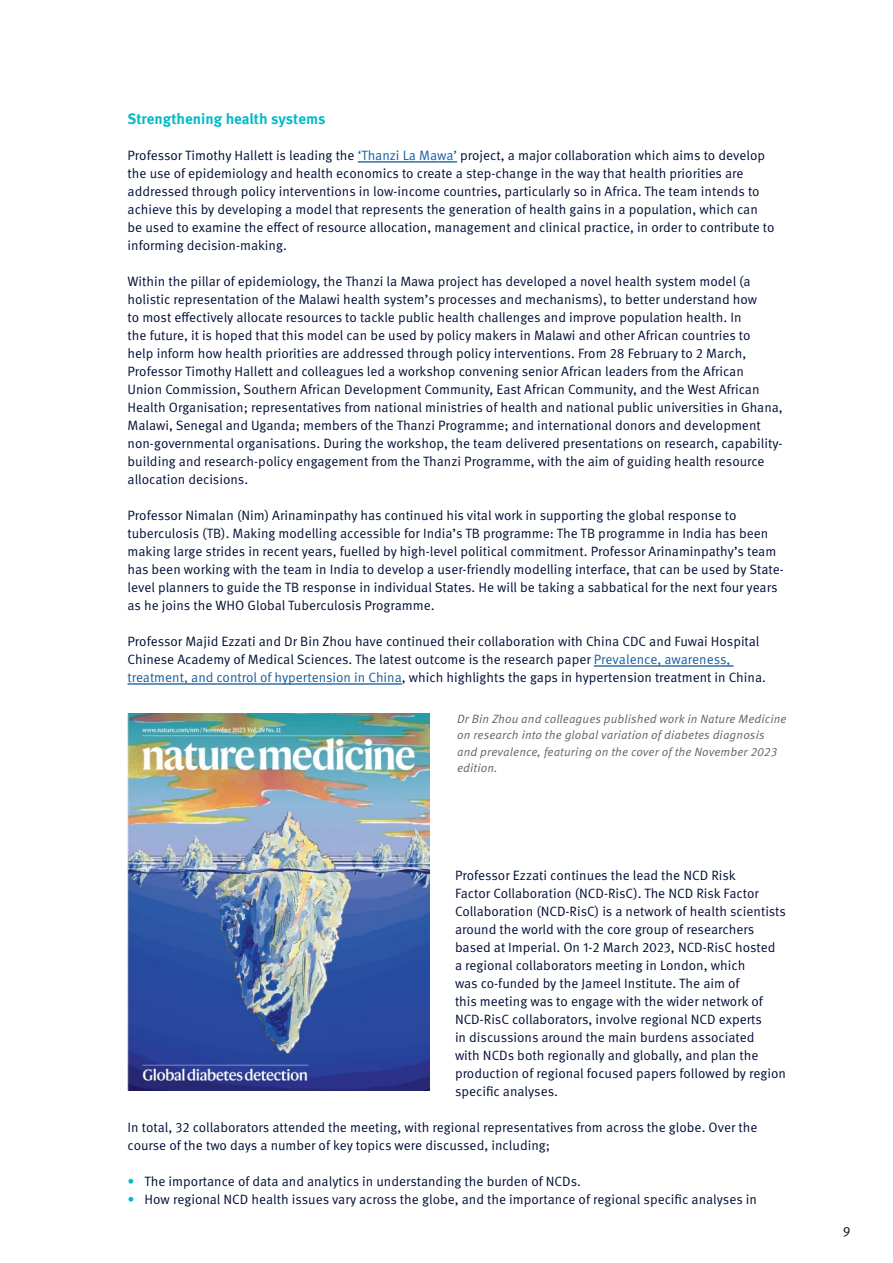
<style>
.page{position:relative;width:893px;height:1263px;background:#fff}
.page>*{position:absolute;margin:0;border:0;box-sizing:border-box;transform-origin:0 0}
.Text__Subhead_2{font:700 15px "Meta OT";color:#03bac6}
.Text__Body_Copy{font:13.5px/18px "Meta OT Norm";color:#000e37}
.Text__Image_Caption_GREY{font:12px/16.5px "Meta OT Norm Ita";letter-spacing:.01em;color:#636366}
.s1{color:#175d9e}
.s2{color:#03bac6}
</style>
<div class="page">
<hr style="left:358px;top:161px;width:99px;height:2px;background:#175d9e">
<hr style="left:594px;top:665px;width:139px;height:2px;background:#175d9e">
<hr style="left:128px;top:683px;width:274px;height:2px;background:#175d9e">
<img style="left:128px;top:713px;width:301px;height:377px">
<p class="Text__Subhead_2" style="left:128px;top:110px;width:199px">Strengthening health systems</p>
<p class="Text__Body_Copy" style="left:128px;top:147px;width:649px">Professor Timothy Hallett is leading the <span class="s1">‘Thanzi La Mawa’</span> project, a major collaboration which aims to develop the use of epidemiology and health economics to create a step-change in the way that health priorities are addressed through policy interventions in low-income countries, particularly so in Africa. The team intends to achieve this by developing a model that represents the generation of health gains in a population, which can be used to examine the effect of resource allocation, management and clinical practice, in order to contribute to informing decision-making.</p>
<p class="Text__Body_Copy" style="left:128px;top:273px;width:657px">Within the pillar of epidemiology, the Thanzi la Mawa project has developed a novel health system model (a holistic representation of the Malawi health system’s processes and mechanisms), to better understand how<br>to most effectively allocate resources to tackle public health challenges and improve population health. In<br>the future, it is hoped that this model can be used by policy makers in Malawi and other African countries to<br>help inform how health priorities are addressed through policy interventions. From 28 February to 2 March, Professor Timothy Hallett and colleagues led a workshop convening senior African leaders from the African<br>Union Commission, Southern African Development Community, East African Community, and the West African Health Organisation; representatives from national ministries of health and national public universities in Ghana, Malawi, Senegal and Uganda; members of the Thanzi Programme; and international donors and development non-governmental organisations. During the workshop, the team delivered presentations on research, capability&shy;building and research-policy engagement from the Thanzi Programme, with the aim of guiding health resource allocation decisions.</p>
<p class="Text__Body_Copy" style="left:128px;top:507px;width:658px">Professor Nimalan (Nim) Arinaminpathy has continued his vital work in supporting the global response to tuberculosis (TB). Making modelling accessible for India’s TB programme: The TB programme in India has been making large strides in recent years, fuelled by high-level political commitment. Professor Arinaminpathy’s team has been working with the team in India to develop a user-friendly modelling interface, that can be used by State&shy;level planners to guide the TB response in individual States. He will be taking a sabbatical for the next four years as he joins the WHO Global Tuberculosis Programme.</p>
<p class="Text__Body_Copy" style="left:128px;top:633px;width:640px">Professor Majid Ezzati and Dr Bin Zhou have continued their collaboration with China CDC and Fuwai Hospital<br>Chinese Academy of Medical Sciences. The latest outcome is the research paper <span class="s1">Prevalence, awareness, treatment, and control of hypertension in China</span>, which highlights the gaps in hypertension treatment in China.</p>
<p class="Text__Image_Caption_GREY" style="left:457px;top:710px;width:331px">Dr Bin Zhou and colleagues published work in Nature Medicine on research into the global variation of diabetes diagnosis and prevalence, featuring on the cover of the November 2023 edition.</p>
<p class="Text__Body_Copy" style="left:455px;top:867px;width:333px">Professor Ezzati continues the lead the NCD Risk<br>Factor Collaboration (NCD-RisC). The NCD Risk Factor Collaboration (NCD-RisC) is a network of health scientists around the world with the core group of researchers based at Imperial. On 1-2 March 2023, NCD-RisC hosted<br>a regional collaborators meeting in London, which<br>was co-funded by the Jameel Institute. The aim of<br>this meeting was to engage with the wider network of NCD-RisC collaborators, involve regional NCD experts<br>in discussions around the main burdens associated<br>with NCDs both regionally and globally, and plan the production of regional focused papers followed by region specific analyses.</p>
<p class="Text__Body_Copy" style="left:128px;top:1119px;width:631px">In total, 32 collaborators attended the meeting, with regional representatives from across the globe. Over the course of the two days a number of key topics were discussed, including;</p>
<p class="Text__Body_Copy" style="left:128px;top:1173px;width:455px"><span class="s2">•</span> The importance of data and analytics in understanding the burden of NCDs.</p>
<p class="Text__Body_Copy" style="left:128px;top:1191px;width:631px"><span class="s2">•</span> How regional NCD health issues vary across the globe, and the importance of regional specific analyses in</p>
<p class="Text__Body_Copy" style="left:843px;top:1223px;width:9px">9</p>
</div>
